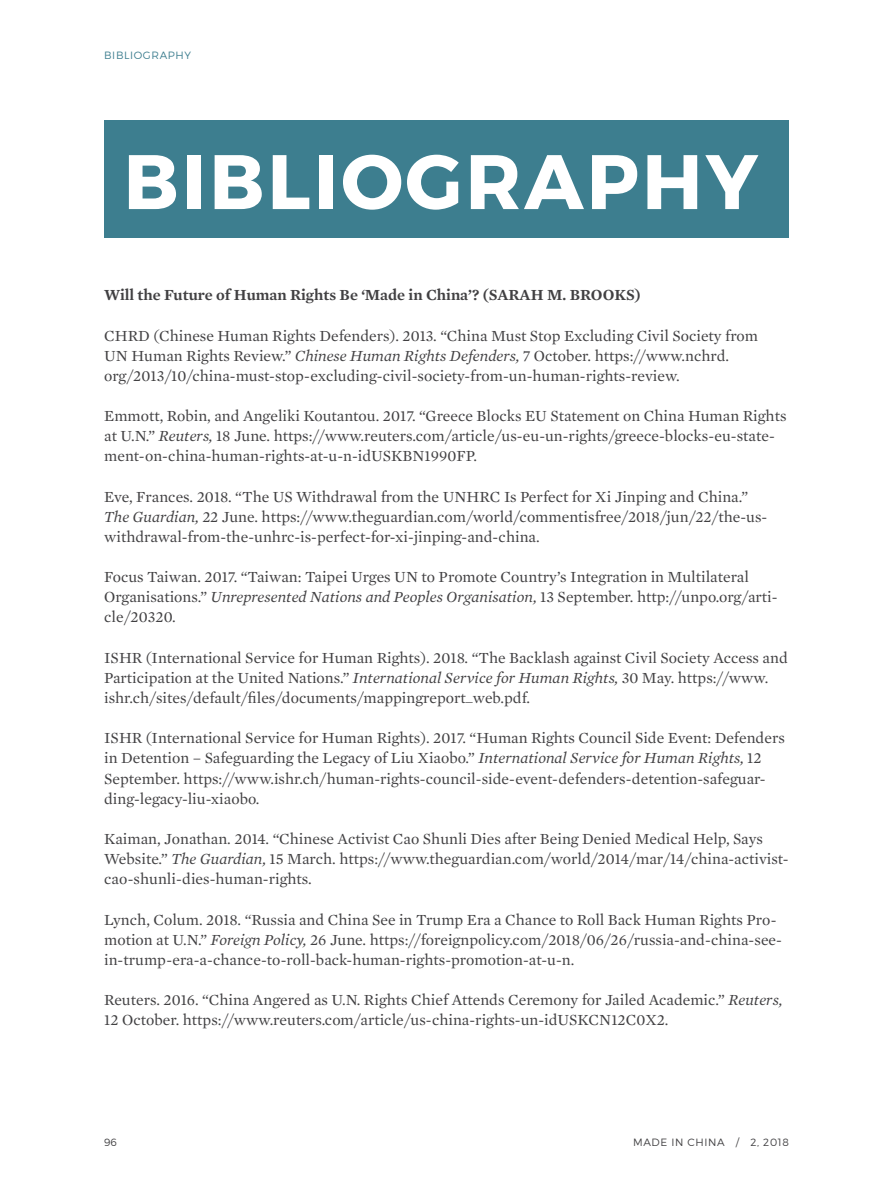
<style>
.page{position:relative;width:893px;height:1191px;background:#fff}
.page>*{position:absolute;margin:0;border:0;box-sizing:border-box;transform-origin:0 0}
.t1{font:700 77px "Montserrat";letter-spacing:.04em;color:#fff}
.t2{font:15.75px/20.1px "Mercury Text G1 Roman";color:#414042}
.t3{font:600 15.75px "Mercury Text G1";color:#414042}
.t4{font:300 10.5px "Montserrat";letter-spacing:.06em;color:#414042}
.t5{font:300 10.5px "Montserrat";letter-spacing:.06em;color:#3d7e8f}
.s1{font-family:"Mercury Text G1";font-style:italic}
</style>
<div class="page">
<div style="left:104px;top:120px;width:685px;height:117px;background:#3d7e8f"></div>
<p class="t5" style="left:104px;top:49px;width:88px">BIBLIOGRAPHY</p>
<h1 class="t1" style="left:124px;top:134px;width:636px">BIBLIOGRAPHY</h1>
<p class="t3" style="left:104px;top:285px;width:538px">Will the Future of Human Rights Be ‘Made in China’? (SARAH M. BROOKS)</p>
<p class="t2" style="left:104px;top:325px;width:655px">CHRD (Chinese Human Rights Defenders). 2013. “China Must Stop Excluding Civil Society from<br>UN Human Rights Review.” <span class="s1">Chinese Human Rights Defenders,</span> 7 October. https://www.nchrd. org/2013/10/china-must-stop-excluding-civil-society-from-un-human-rights-review.</p>
<p class="t2" style="left:104px;top:406px;width:684px">Emmott, Robin, and Angeliki Koutantou. 2017. “Greece Blocks EU Statement on China Human Rights at U.N.” <span class="s1">Reuters,</span> 18 June. https://www.reuters.com/article/us-eu-un-rights/greece-blocks-eu-state&shy;ment-on-china-human-rights-at-u-n-idUSKBN1990FP.</p>
<p class="t2" style="left:104px;top:486px;width:665px">Eve, Frances. 2018. “The US Withdrawal from the UNHRC Is Perfect for Xi Jinping and China.”<br><span class="s1">The Guardian,</span> 22 June. https://www.theguardian.com/world/commentisfree/2018/jun/22/the-us&shy;withdrawal-from-the-unhrc-is-perfect-for-xi-jinping-and-china.</p>
<p class="t2" style="left:104px;top:567px;width:675px">Focus Taiwan. 2017. “Taiwan: Taipei Urges UN to Promote Country’s Integration in Multilateral<br>Organisations.” <span class="s1">Unrepresented Nations and Peoples Organisation,</span> 13 September. http://unpo.org/arti&shy;cle/20320.</p>
<p class="t2" style="left:104px;top:647px;width:685px">ISHR (International Service for Human Rights). 2018. “The Backlash against Civil Society Access and<br>Participation at the United Nations.” <span class="s1">International Service for Human Rights,</span> 30 May. https://www. ishr.ch/sites/default/files/documents/mappingreport_web.pdf.</p>
<p class="t2" style="left:104px;top:728px;width:682px">ISHR (International Service for Human Rights). 2017. “Human Rights Council Side Event: Defenders in Detention – Safeguarding the Legacy of Liu Xiaobo.” <span class="s1">International Service for Human Rights,</span> 12<br>September. https://www.ishr.ch/human-rights-council-side-event-defenders-detention-safeguar&shy;ding-legacy-liu-xiaobo.</p>
<p class="t2" style="left:104px;top:828px;width:686px">Kaiman, Jonathan. 2014. “Chinese Activist Cao Shunli Dies after Being Denied Medical Help, Says<br>Website.” <span class="s1">The Guardian,</span> 15 March. https://www.theguardian.com/world/2014/mar/14/china-activist&shy;cao-shunli-dies-human-rights.</p>
<p class="t2" style="left:104px;top:909px;width:679px">Lynch, Colum. 2018. “Russia and China See in Trump Era a Chance to Roll Back Human Rights Pro&shy;motion at U.N.” <span class="s1">Foreign Policy,</span> 26 June. https://foreignpolicy.com/2018/06/26/russia-and-china-see&shy;in-trump-era-a-chance-to-roll-back-human-rights-promotion-at-u-n.</p>
<p class="t2" style="left:104px;top:989px;width:680px">Reuters. 2016. “China Angered as U.N. Rights Chief Attends Ceremony for Jailed Academic.” <span class="s1">Reuters,<br></span>12 October. https://www.reuters.com/article/us-china-rights-un-idUSKCN12C0X2.</p>
<p class="t4" style="left:104px;top:1135px;width:14px">96</p>
<p class="t4" style="left:633px;top:1135px;width:157px">MADE IN CHINA / 2, 2018</p>
</div>
